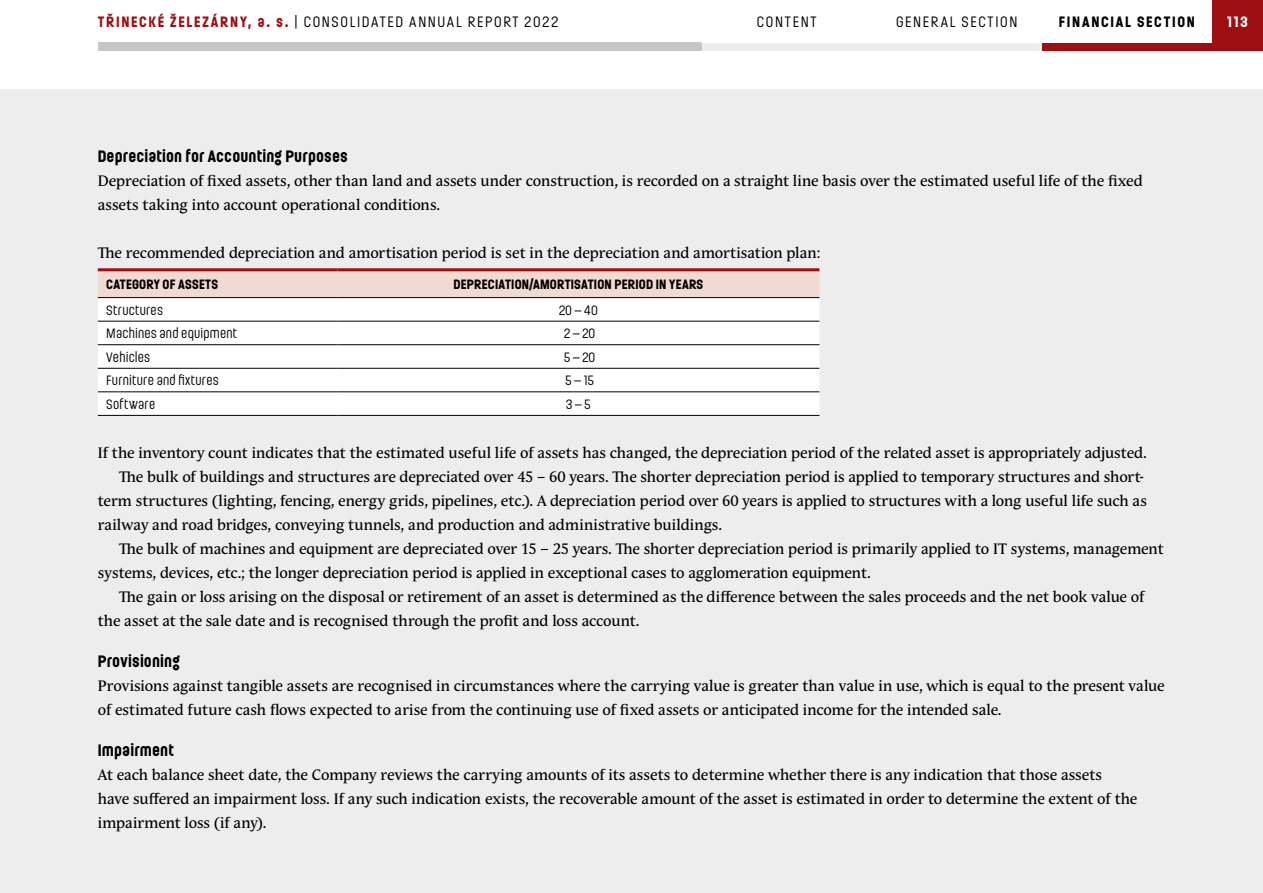
<style>
.page{position:relative;width:1263px;height:893px;background:#fff}
.page>*{position:absolute;margin:0;border:0;box-sizing:border-box;transform-origin:0 0}
.Finance_Titulek_4{font:700 16.5px "Ladislav";letter-spacing:.01em;color:#000}
.TextFin_neodsazeny{font:15px/24px "Andulka Text Pro";color:#000}
.TextFin_odsazeny{font:15px/24px "Andulka Text Pro";color:#000}
.t1{font:15px "Ladislav";letter-spacing:.11em;color:#000}
.t2{font:700 15px "Ladislav";letter-spacing:.11em;color:#000}
.t3{font:700 15px "Ladislav";color:#fff}
.Finance_TAB_Text_L{font:13.5px "Ladislav";letter-spacing:.015em;color:#000}
.Finance_TAB_Zahlavi{font:700 13.5px "Ladislav";letter-spacing:.015em;color:#000}
.Finance_TAB_Text_R{font:13.5px "Ladislav";letter-spacing:.005em;color:#000}
.s1{font-weight:700;color:#9d0f12}
</style>
<div class="page">
<div style="left:0;top:89px;width:1263px;height:804px;background:#ededed"></div>
<div style="left:1042px;top:43px;width:170px;height:8px;background:#9d0f12"></div>
<div style="left:872px;top:43px;width:170px;height:8px;background:#ededed"></div>
<div style="left:702px;top:43px;width:170px;height:8px;background:#ededed"></div>
<div style="left:98px;top:43px;width:604px;height:8px;background:#c6c6c6"></div>
<div style="left:1212px;top:43px;width:51px;height:8px;background:#9d0f12"></div>
<div style="left:1212px;top:0;width:51px;height:43px;background:#9d0f12"></div>
<div style="left:98px;top:270px;width:721px;height:28px;background:#f1dad1"></div>
<div style="left:98px;top:299px;width:721px;height:115px;background:#fff"></div>
<hr style="left:98px;top:268px;width:239px;height:3px;background:#9d0f12">
<hr style="left:338px;top:268px;width:481px;height:3px;background:#9d0f12">
<hr style="left:98px;top:297px;width:239px;height:1px;background:#000">
<hr style="left:338px;top:297px;width:481px;height:1px;background:#000">
<hr style="left:98px;top:321px;width:239px;height:1px;background:#000">
<hr style="left:338px;top:321px;width:481px;height:1px;background:#000">
<hr style="left:98px;top:344px;width:239px;height:1px;background:#000">
<hr style="left:338px;top:344px;width:481px;height:1px;background:#000">
<hr style="left:98px;top:368px;width:239px;height:1px;background:#000">
<hr style="left:338px;top:368px;width:481px;height:1px;background:#000">
<hr style="left:98px;top:392px;width:239px;height:1px;background:#000">
<hr style="left:338px;top:392px;width:481px;height:1px;background:#000">
<hr style="left:98px;top:415px;width:239px;height:1px;background:#000">
<hr style="left:338px;top:415px;width:481px;height:1px;background:#000">
<p class="t1" style="left:98px;top:13px;width:462px"><span class="s1">TŘINECKÉ ŽELEZÁRNY, a. s.</span> | CONSOLIDATED ANNUAL REPORT 2022</p>
<p class="t1" style="left:757px;top:13px;width:61px">CONTENT</p>
<p class="t1" style="left:896px;top:13px;width:123px">GENERAL SECTION</p>
<p class="t2" style="left:1059px;top:13px;width:137px">FINANCIAL SECTION</p>
<p class="t3" style="left:1227px;top:13px;width:22px">113</p>
<p class="Finance_Titulek_4" style="left:98px;top:146px;width:251px">Depreciation for Accounting Purposes</p>
<p class="TextFin_neodsazeny" style="left:98px;top:169px;width:1046px">Depreciation of fixed assets, other than land and assets under construction, is recorded on a straight line basis over the estimated useful life of the fixed assets taking into account operational conditions.</p>
<p class="TextFin_neodsazeny" style="left:98px;top:241px;width:724px">The recommended depreciation and amortisation period is set in the depreciation and amortisation plan:</p>
<p class="Finance_TAB_Zahlavi" style="left:106px;top:276px;width:113px">CATEGORY OF ASSETS</p>
<p class="Finance_TAB_Zahlavi" style="left:454px;top:276px;width:251px">DEPRECIATION/AMORTISATION PERIOD IN YEARS</p>
<p class="Finance_TAB_Text_L" style="left:106px;top:302px;width:58px">Structures</p>
<p class="Finance_TAB_Text_R" style="left:559px;top:302px;width:40px">20 – 40</p>
<p class="Finance_TAB_Text_L" style="left:106px;top:325px;width:132px">Machines and equipment</p>
<p class="Finance_TAB_Text_R" style="left:564px;top:325px;width:33px">2 – 20</p>
<p class="Finance_TAB_Text_L" style="left:106px;top:349px;width:45px">Vehicles</p>
<p class="Finance_TAB_Text_R" style="left:564px;top:349px;width:33px">5 – 20</p>
<p class="Finance_TAB_Text_L" style="left:106px;top:372px;width:114px">Furniture and fixtures</p>
<p class="Finance_TAB_Text_R" style="left:566px;top:372px;width:30px">5 – 15</p>
<p class="Finance_TAB_Text_L" style="left:106px;top:396px;width:50px">Software</p>
<p class="Finance_TAB_Text_R" style="left:566px;top:396px;width:26px">3 – 5</p>
<p class="TextFin_neodsazeny" style="left:98px;top:440px;width:1050px">If the inventory count indicates that the estimated useful life of assets has changed, the depreciation period of the related asset is appropriately adjusted.</p>
<p class="TextFin_odsazeny" style="left:98px;top:464px;width:1050px;text-indent:21px">The bulk of buildings and structures are depreciated over 45 – 60 years. The shorter depreciation period is applied to temporary structures and short&shy;term structures (lighting, fencing, energy grids, pipelines, etc.). A depreciation period over 60 years is applied to structures with a long useful life such as railway and road bridges, conveying tunnels, and production and administrative buildings.</p>
<p class="TextFin_odsazeny" style="left:98px;top:536px;width:1067px;text-indent:21px">The bulk of machines and equipment are depreciated over 15 – 25 years. The shorter depreciation period is primarily applied to IT systems, management systems, devices, etc.; the longer depreciation period is applied in exceptional cases to agglomeration equipment.</p>
<p class="TextFin_odsazeny" style="left:98px;top:584px;width:1048px;text-indent:21px">The gain or loss arising on the disposal or retirement of an asset is determined as the difference between the sales proceeds and the net book value of the asset at the sale date and is recognised through the profit and loss account.</p>
<p class="Finance_Titulek_4" style="left:98px;top:651px;width:84px">Provisioning</p>
<p class="TextFin_neodsazeny" style="left:98px;top:673px;width:1068px">Provisions against tangible assets are recognised in circumstances where the carrying value is greater than value in use, which is equal to the present value of estimated future cash flows expected to arise from the continuing use of fixed assets or anticipated income for the intended sale.</p>
<p class="Finance_Titulek_4" style="left:98px;top:740px;width:77px">Impairment</p>
<p class="TextFin_neodsazeny" style="left:98px;top:762px;width:1041px">At each balance sheet date, the Company reviews the carrying amounts of its assets to determine whether there is any indication that those assets<br>have suffered an impairment loss. If any such indication exists, the recoverable amount of the asset is estimated in order to determine the extent of the impairment loss (if any).</p>
</div>
